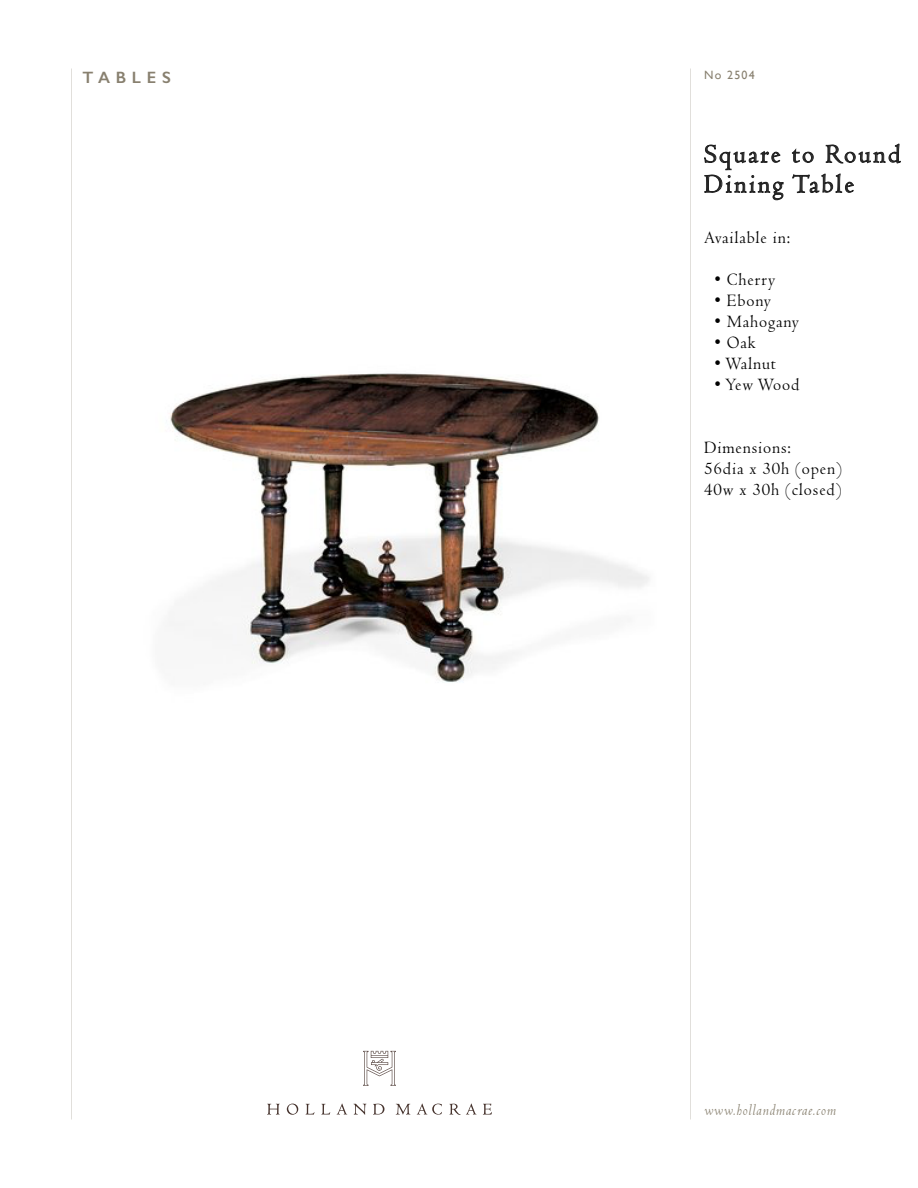
<style>
.page{position:relative;width:918px;height:1188px;background:#fff}
.page>*{position:absolute;margin:0;border:0;box-sizing:border-box;transform-origin:0 0}
.t1{font:27px/30px "Centaur";letter-spacing:.1em;color:#222;scale:.96 1}
.t2{font:18px/21px "Centaur";letter-spacing:.05em;color:#000;scale:.96 1}
.t3{font:italic 16.5px "Centaur";letter-spacing:.05em;color:#88806f;scale:.96 1}
.t4{font:600 16.5px "Gill Sans";letter-spacing:.35em;color:#88806f}
.t5{font:12px "Gill Sans";letter-spacing:.1em;color:#88806f}
</style>
<div class="page">
<svg style="left:704px;top:145px;width:80px;height:55px"></svg>
<svg style="left:792px;top:144px;width:109px;height:50px"></svg>
<svg style="left:267px;top:1104px;width:13px;height:11px"></svg>
<svg style="left:287px;top:1104px;width:11px;height:11px"></svg>
<svg style="left:306px;top:1104px;width:8px;height:11px"></svg>
<svg style="left:321px;top:1104px;width:9px;height:11px"></svg>
<svg style="left:337px;top:1104px;width:10px;height:11px"></svg>
<svg style="left:354px;top:1104px;width:12px;height:11px"></svg>
<svg style="left:373px;top:1104px;width:11px;height:11px"></svg>
<svg style="left:396px;top:1104px;width:14px;height:11px"></svg>
<svg style="left:417px;top:1104px;width:25px;height:11px"></svg>
<svg style="left:449px;top:1104px;width:27px;height:11px"></svg>
<svg style="left:483px;top:1104px;width:9px;height:11px"></svg>
<svg style="left:363px;top:1051px;width:33px;height:35px"></svg>
<img style="left:169px;top:373px;width:480px;height:309px">
<p class="t4" style="left:83px;top:67px;width:90px">TABLES</p>
<p class="t5" style="left:704px;top:68px;width:52px">No 2504</p>
<h1 class="t1" style="left:704px;top:140px;width:206px">Square to Round<br>Dining Table</h1>
<p class="t2" style="left:704px;top:228px;width:91px">Available in:</p>
<p class="t2" style="left:714px;top:270px;width:65px">• Cherry</p>
<p class="t2" style="left:714px;top:291px;width:60px">• Ebony</p>
<p class="t2" style="left:714px;top:312px;width:89px">• Mahogany</p>
<p class="t2" style="left:714px;top:333px;width:45px">• Oak</p>
<p class="t2" style="left:714px;top:354px;width:65px">• Walnut</p>
<p class="t2" style="left:714px;top:375px;width:90px">• Yew Wood</p>
<p class="t2" style="left:704px;top:438px;width:145px">Dimensions:<br>56dia x 30h (open)<br>40w x 30h (closed)</p>
<p class="t3" style="left:704px;top:1100px;width:139px">www.hollandmacrae.com</p>
</div>
